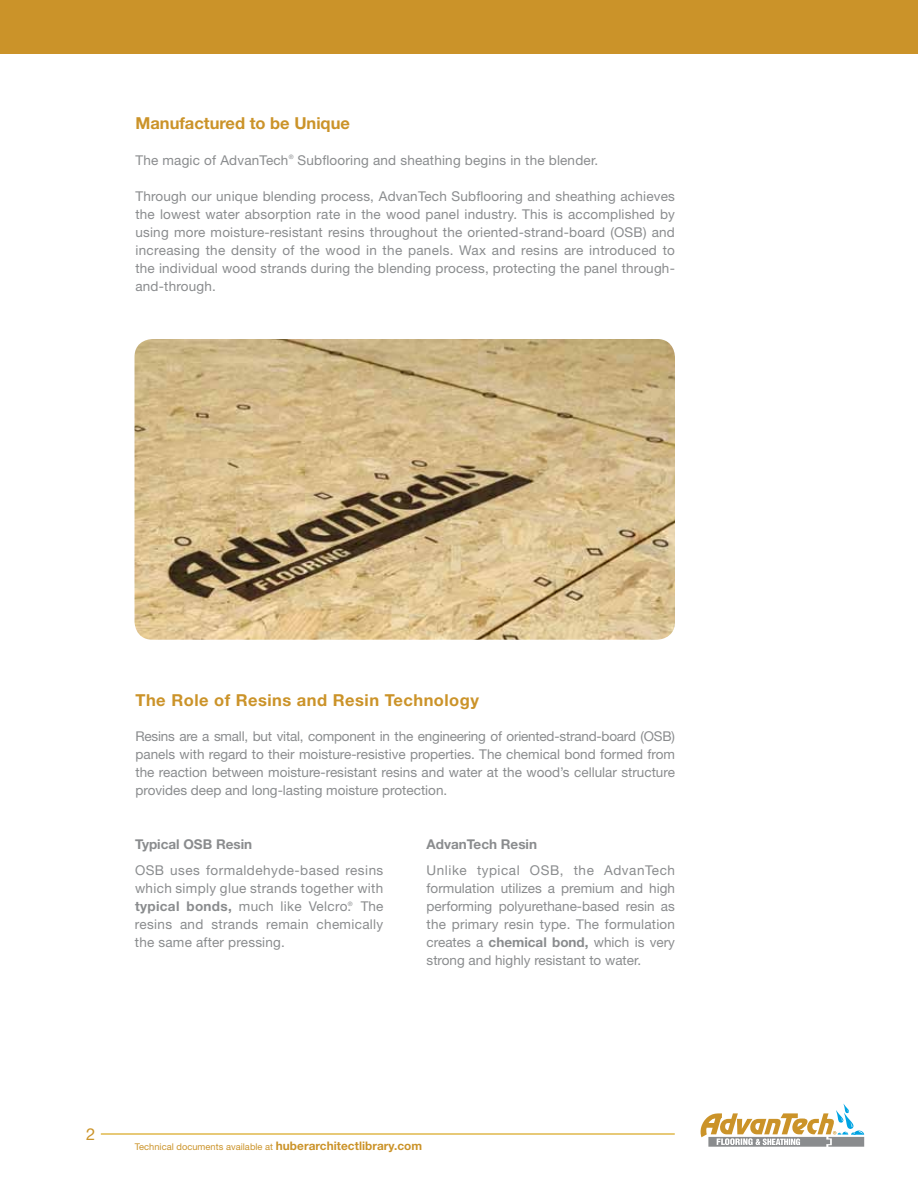
<style>
.page{position:relative;width:918px;height:1188px;background:#fff}
.page>*{position:absolute;margin:0;border:0;box-sizing:border-box;transform-origin:0 0}
.t1{font:700 16.5px "Helvetica Neue";letter-spacing:.03em;color:#cb9329}
.t2{font:700 16.5px "Helvetica Neue";color:#cb9329}
.t3{font:16.5px "Helvetica Neue";color:#cb9329}
.t4{font:13.5px/18px "Helvetica Neue";letter-spacing:.015em;color:#8a8c8e;text-align:justify}
.t5{font:700 13.5px "Helvetica Neue";color:#8a8c8e}
.t6{font:9.3px "Helvetica Neue";letter-spacing:.005em;color:#cb9329}
.s1{font-weight:700}
.s2{font-weight:700;font-size:11.85px}
</style>
<div class="page">
<hr style="left:101px;top:1133px;width:573px;height:2px;background:#d5a10f">
<svg style="left:700px;top:1104px;width:164px;height:43px"></svg>
<div style="left:0;top:0;width:918px;height:54px;background:#cb9329"></div>
<img style="left:135px;top:339px;width:540px;height:301px">
<p class="t2" style="left:135px;top:113px;width:216px">Manufactured to be Unique</p>
<p class="t4" style="left:135px;top:151px;width:464px">The magic of AdvanTech<sup>®</sup> Subflooring and sheathing begins in the blender.</p>
<p class="t4" style="left:135px;top:187px;width:541px">Through our unique blending process, AdvanTech Subflooring and sheathing achieves the lowest water absorption rate in the wood panel industry. This is accomplished by using more moisture-resistant resins throughout the oriented-strand-board (OSB) and increasing the density of the wood in the panels. Wax and resins are introduced to the individual wood strands during the blending process, protecting the panel through&shy;and-through.</p>
<p class="t1" style="left:135px;top:690px;width:345px">The Role of Resins and Resin Technology</p>
<p class="t4" style="left:135px;top:727px;width:541px">Resins are a small, but vital, component in the engineering of oriented-strand-board (OSB) panels with regard to their moisture-resistive properties. The chemical bond formed from the reaction between moisture-resistant resins and water at the wood’s cellular structure provides deep and long-lasting moisture protection.</p>
<p class="t5" style="left:135px;top:836px;width:119px">Typical OSB Resin</p>
<p class="t4" style="left:135px;top:861px;width:250px">OSB uses formaldehyde-based resins which simply glue strands together with <span class="s1">typical bonds,</span> much like Velcro.<sup>®</sup> The resins and strands remain chemically the same after pressing.</p>
<p class="t5" style="left:427px;top:836px;width:112px">AdvanTech Resin</p>
<p class="t4" style="left:427px;top:861px;width:250px">Unlike typical OSB, the AdvanTech formulation utilizes a premium and high performing polyurethane-based resin as the primary resin type. The formulation creates a <span class="s1">chemical bond,</span> which is very strong and highly resistant to water.</p>
<p class="t3" style="left:86px;top:1124px;width:11px">2</p>
<p class="t6" style="left:135px;top:1142px;width:289px">Technical documents available at <span class="s2">huberarchitectlibrary.com</span></p>
</div>
